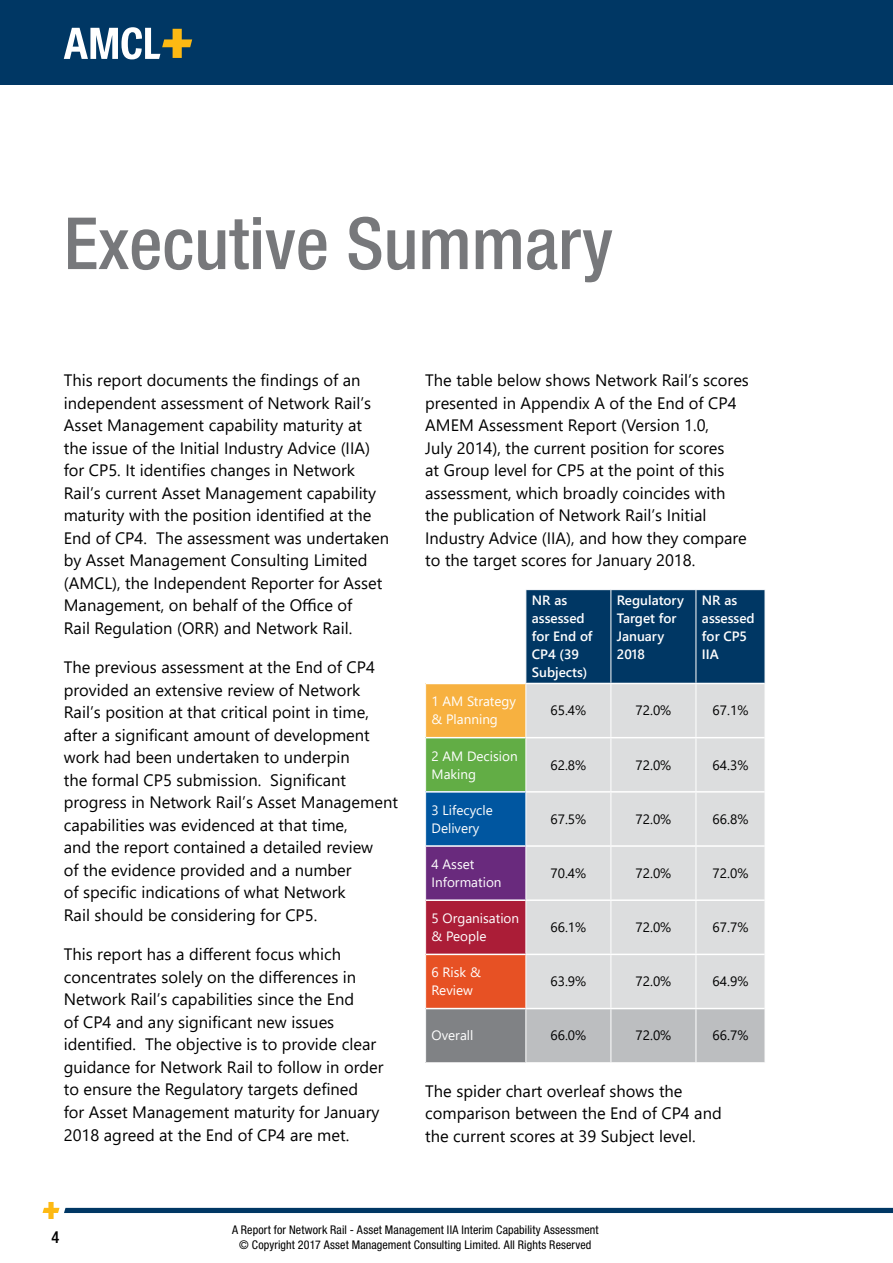
<style>
.page{position:relative;width:893px;height:1263px;background:#fff}
.page>*{position:absolute;margin:0;border:0;box-sizing:border-box;transform-origin:0 0}
.t1{font:500 condensed 72px "Helvetica Neue";color:#77787b}
.t2{font:16.5px/22.5px "Segoe UI";color:#000}
.t3{font:500 condensed 16.5px "Helvetica Neue";color:#000}
.t4{font:13.5px/18px "Segoe UI";color:#fff}
.t5{font:13.5px "Segoe UI";color:#000}
.t6{font:600 13.5px/18px "Segoe UI";color:#fff}
.t7{font:condensed 12px/15px "Helvetica Neue";letter-spacing:.01em;color:#000;text-align:center}
</style>
<div class="page">
<div style="left:0;top:0;width:893px;height:85px;background:#003764"></div>
<svg style="left:43px;top:1202px;width:850px;height:17px"></svg>
<svg style="left:64px;top:27px;width:128px;height:32px"></svg>
<div style="left:526px;top:590px;width:239px;height:93px;background:#003764"></div>
<div style="left:426px;top:683px;width:100px;height:55px;background:#f7b140"></div>
<div style="left:526px;top:684px;width:239px;height:324px;background:#dcddde"></div>
<div style="left:426px;top:738px;width:100px;height:54px;background:#62ad45"></div>
<div style="left:426px;top:792px;width:100px;height:54px;background:#0056a0"></div>
<div style="left:426px;top:846px;width:100px;height:54px;background:#692a7d"></div>
<div style="left:426px;top:900px;width:100px;height:54px;background:#ab1d37"></div>
<div style="left:426px;top:954px;width:100px;height:54px;background:#e75124"></div>
<div style="left:426px;top:1008px;width:100px;height:55px;background:#808285"></div>
<div style="left:526px;top:1009px;width:239px;height:53px;background:#bcbec0"></div>
<hr style="left:525px;top:684px;width:1px;height:53px;background:#fff">
<hr style="left:610px;top:684px;width:1px;height:53px;background:#fff">
<hr style="left:696px;top:684px;width:1px;height:53px;background:#fff">
<hr style="left:525px;top:738px;width:1px;height:53px;background:#fff">
<hr style="left:610px;top:738px;width:1px;height:53px;background:#fff">
<hr style="left:696px;top:738px;width:1px;height:53px;background:#fff">
<hr style="left:525px;top:792px;width:1px;height:53px;background:#fff">
<hr style="left:610px;top:792px;width:1px;height:53px;background:#fff">
<hr style="left:696px;top:792px;width:1px;height:53px;background:#fff">
<hr style="left:525px;top:847px;width:1px;height:52px;background:#fff">
<hr style="left:610px;top:847px;width:1px;height:52px;background:#fff">
<hr style="left:696px;top:847px;width:1px;height:52px;background:#fff">
<hr style="left:525px;top:901px;width:1px;height:53px;background:#fff">
<hr style="left:610px;top:901px;width:1px;height:53px;background:#fff">
<hr style="left:696px;top:901px;width:1px;height:53px;background:#fff">
<hr style="left:525px;top:955px;width:1px;height:53px;background:#fff">
<hr style="left:610px;top:955px;width:1px;height:53px;background:#fff">
<hr style="left:696px;top:955px;width:1px;height:53px;background:#fff">
<hr style="left:525px;top:1009px;width:1px;height:53px;background:#fff">
<hr style="left:610px;top:1009px;width:1px;height:53px;background:#fff">
<hr style="left:696px;top:1009px;width:1px;height:53px;background:#fff">
<hr style="left:425px;top:1062px;width:101px;height:1px;background:#fff">
<hr style="left:426px;top:737px;width:100px;height:1px;background:#fff">
<hr style="left:526px;top:737px;width:85px;height:1px;background:#fff">
<hr style="left:611px;top:737px;width:85px;height:1px;background:#fff">
<hr style="left:696px;top:737px;width:69px;height:1px;background:#fff">
<hr style="left:426px;top:791px;width:100px;height:1px;background:#fff">
<hr style="left:526px;top:791px;width:85px;height:1px;background:#fff">
<hr style="left:611px;top:791px;width:85px;height:1px;background:#fff">
<hr style="left:696px;top:791px;width:69px;height:1px;background:#fff">
<hr style="left:426px;top:845px;width:100px;height:2px;background:#fff">
<hr style="left:526px;top:845px;width:85px;height:2px;background:#fff">
<hr style="left:611px;top:845px;width:85px;height:2px;background:#fff">
<hr style="left:696px;top:845px;width:69px;height:2px;background:#fff">
<hr style="left:426px;top:899px;width:100px;height:2px;background:#fff">
<hr style="left:526px;top:899px;width:85px;height:2px;background:#fff">
<hr style="left:611px;top:899px;width:85px;height:2px;background:#fff">
<hr style="left:696px;top:899px;width:69px;height:2px;background:#fff">
<hr style="left:426px;top:954px;width:100px;height:1px;background:#fff">
<hr style="left:526px;top:954px;width:85px;height:1px;background:#fff">
<hr style="left:611px;top:954px;width:85px;height:1px;background:#fff">
<hr style="left:696px;top:954px;width:69px;height:1px;background:#fff">
<hr style="left:426px;top:1008px;width:100px;height:1px;background:#fff">
<hr style="left:610px;top:590px;width:1px;height:93px;background:#fff">
<hr style="left:696px;top:590px;width:1px;height:93px;background:#fff">
<hr style="left:426px;top:683px;width:100px;height:1px;background:#fff">
<h1 class="t1" style="left:64px;top:201px;width:551px">Executive Summary</h1>
<p class="t2" style="left:64px;top:369px;width:327px">This report documents the findings of an independent assessment of Network Rail’s Asset Management capability maturity at the issue of the Initial Industry Advice (IIA) for CP5. It identifies changes in Network Rail’s current Asset Management capability maturity with the position identified at the End of CP4. The assessment was undertaken by Asset Management Consulting Limited (AMCL), the Independent Reporter for Asset Management, on behalf of the Office of<br>Rail Regulation (ORR) and Network Rail.</p>
<p class="t2" style="left:64px;top:656px;width:336px">The previous assessment at the End of CP4 provided an extensive review of Network Rail’s position at that critical point in time, after a significant amount of development work had been undertaken to underpin<br>the formal CP5 submission. Significant progress in Network Rail’s Asset Management capabilities was evidenced at that time,<br>and the report contained a detailed review<br>of the evidence provided and a number<br>of specific indications of what Network<br>Rail should be considering for CP5.</p>
<p class="t2" style="left:64px;top:943px;width:321px">This report has a different focus which concentrates solely on the differences in Network Rail’s capabilities since the End<br>of CP4 and any significant new issues identified. The objective is to provide clear guidance for Network Rail to follow in order to ensure the Regulatory targets defined<br>for Asset Management maturity for January 2018 agreed at the End of CP4 are met.</p>
<p class="t2" style="left:425px;top:369px;width:325px">The table below shows Network Rail’s scores presented in Appendix A of the End of CP4<br>AMEM Assessment Report (Version 1.0,<br>July 2014), the current position for scores<br>at Group level for CP5 at the point of this assessment, which broadly coincides with the publication of Network Rail’s Initial Industry Advice (IIA), and how they compare to the target scores for January 2018.</p>
<p class="t6" style="left:532px;top:591px;width:62px">NR as assessed for End of<br>CP4 (39<br>Subjects)</p>
<p class="t6" style="left:617px;top:591px;width:69px">Regulatory<br>Target for<br>January<br>2018</p>
<p class="t6" style="left:702px;top:591px;width:54px">NR as assessed for CP5<br>IIA</p>
<p class="t4" style="left:432px;top:692px;width:86px">1 AM Strategy &amp; Planning</p>
<p class="t5" style="left:550px;top:700px;width:37px">65.4%</p>
<p class="t5" style="left:635px;top:700px;width:37px">72.0%</p>
<p class="t5" style="left:713px;top:700px;width:37px">67.1%</p>
<p class="t4" style="left:432px;top:746px;width:88px">2 AM Decision<br>Making</p>
<p class="t5" style="left:550px;top:754px;width:37px">62.8%</p>
<p class="t5" style="left:635px;top:754px;width:37px">72.0%</p>
<p class="t5" style="left:713px;top:754px;width:37px">64.3%</p>
<p class="t4" style="left:432px;top:801px;width:63px">3 Lifecycle<br>Delivery</p>
<p class="t5" style="left:550px;top:808px;width:37px">67.5%</p>
<p class="t5" style="left:635px;top:808px;width:37px">72.0%</p>
<p class="t5" style="left:713px;top:808px;width:37px">66.8%</p>
<p class="t4" style="left:432px;top:855px;width:71px">4 Asset<br>Information</p>
<p class="t5" style="left:550px;top:862px;width:37px">70.4%</p>
<p class="t5" style="left:635px;top:862px;width:37px">72.0%</p>
<p class="t5" style="left:713px;top:862px;width:37px">72.0%</p>
<p class="t4" style="left:432px;top:909px;width:89px">5 Organisation &amp; People</p>
<p class="t5" style="left:550px;top:916px;width:37px">66.1%</p>
<p class="t5" style="left:635px;top:916px;width:37px">72.0%</p>
<p class="t5" style="left:713px;top:916px;width:37px">67.7%</p>
<p class="t4" style="left:432px;top:963px;width:51px">6 Risk &amp;<br>Review</p>
<p class="t5" style="left:550px;top:971px;width:37px">63.9%</p>
<p class="t5" style="left:635px;top:971px;width:37px">72.0%</p>
<p class="t5" style="left:713px;top:971px;width:37px">64.9%</p>
<p class="t4" style="left:432px;top:1026px;width:43px">Overall</p>
<p class="t5" style="left:550px;top:1025px;width:37px">66.0%</p>
<p class="t5" style="left:635px;top:1025px;width:37px">72.0%</p>
<p class="t5" style="left:713px;top:1025px;width:37px">66.7%</p>
<p class="t2" style="left:425px;top:1079px;width:298px">The spider chart overleaf shows the comparison between the End of CP4 and the current scores at 39 Subject level.</p>
<p class="t3" style="left:52px;top:1228px;width:9px">4</p>
<p class="t7" style="left:232px;top:1222px;width:368px">A Report for Network Rail - Asset Management IIA Interim Capability Assessment © Copyright 2017 Asset Management Consulting Limited. All Rights Reserved</p>
</div>
